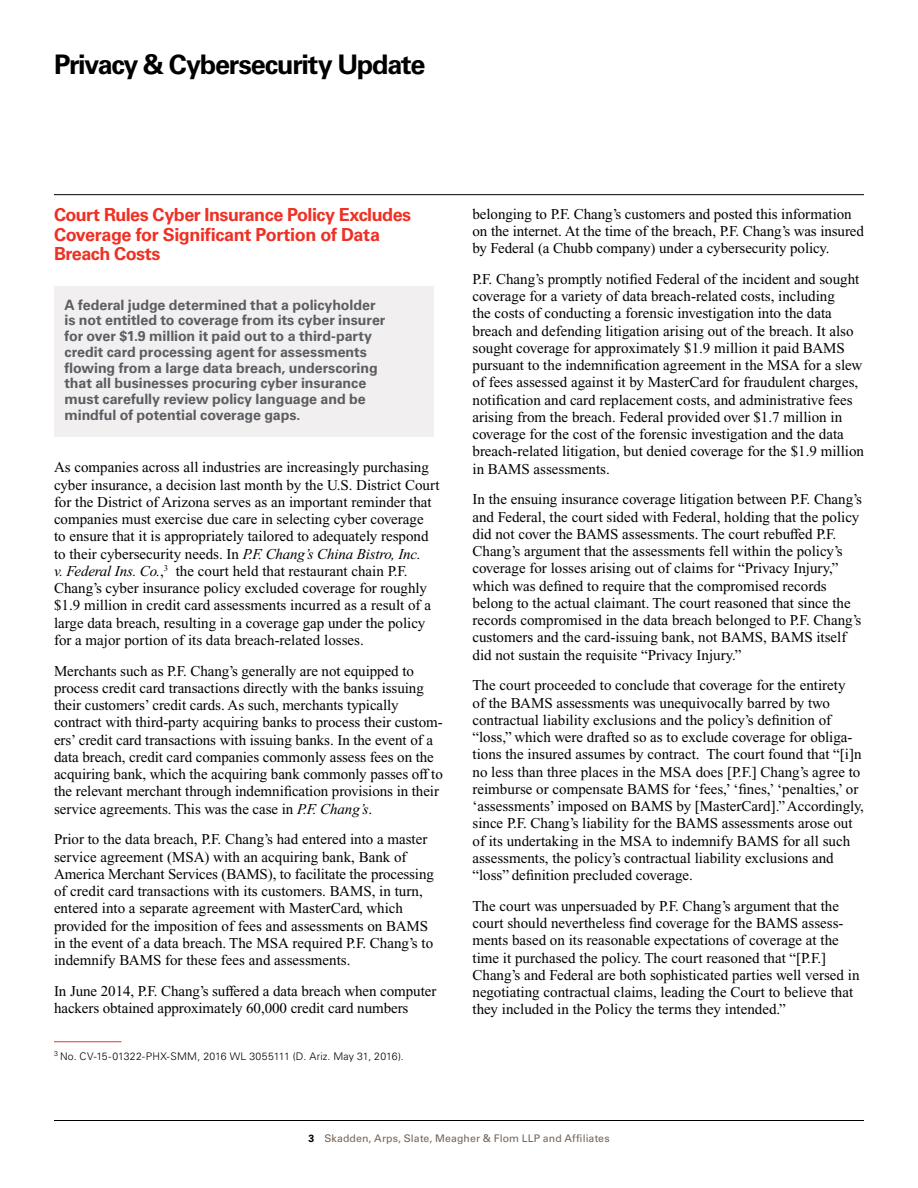
<style>
.page{position:relative;width:918px;height:1188px;background:#fff}
.page>*{position:absolute;margin:0;border:0;box-sizing:border-box;transform-origin:0 0}
.t1{font:700 27px "Univers LT Std";letter-spacing:-.045em;color:#000}
.t2{font:700 18px/19.5px "Univers LT Std";letter-spacing:-.025em;color:#ee3124}
.t3{font:15px/17.2px "Times New Roman PS Std";color:#000}
.t4{font:700 14.25px/15.8px "Univers LT Std";letter-spacing:-.005em;color:#5b5d62}
.t5{font:300 10.5px "Univers LT Std";letter-spacing:.02em;color:#000}
.t6{font:10.5px "Univers LT Std";letter-spacing:.01em;color:#74645a}
.s1{font-style:italic}
.s2{font-weight:700;color:#000}
</style>
<div class="page">
<hr style="left:54px;top:1041px;width:68px;height:1px;background:#ee3124">
<div style="left:54px;top:286px;width:380px;height:151px;background:#f1efef"></div>
<hr style="left:54px;top:1120px;width:810px;height:1px;background:#000">
<hr style="left:54px;top:194px;width:810px;height:1px;background:#000">
<h1 class="t1" style="left:54px;top:48px;width:373px">Privacy &amp; Cybersecurity Update</h1>
<p class="t2" style="left:54px;top:205px;width:359px">Court Rules Cyber Insurance Policy Excludes<br>Coverage for Significant Portion of Data<br>Breach Costs</p>
<p class="t4" style="left:64px;top:297px;width:322px">A federal judge determined that a policyholder is not entitled to coverage from its cyber insurer for over $1.9 million it paid out to a third-party credit card processing agent for assessments flowing from a large data breach, underscoring that all businesses procuring cyber insurance must carefully review policy language and be mindful of potential coverage gaps.</p>
<p class="t3" style="left:54px;top:459px;width:387px">As companies across all industries are increasingly purchasing cyber insurance, a decision last month by the U.S. District Court for the District of Arizona serves as an important reminder that companies must exercise due care in selecting cyber coverage<br>to ensure that it is appropriately tailored to adequately respond to their cybersecurity needs. In <span class="s1">P.F. Chang’s China Bistro, Inc.<br>v. Federal Ins. Co.</span>,<sup>3</sup> the court held that restaurant chain P.F.<br>Chang’s cyber insurance policy excluded coverage for roughly $1.9 million in credit card assessments incurred as a result of a large data breach, resulting in a coverage gap under the policy for a major portion of its data breach-related losses.</p>
<p class="t3" style="left:54px;top:662px;width:390px">Merchants such as P.F. Chang’s generally are not equipped to process credit card transactions directly with the banks issuing their customers’ credit cards. As such, merchants typically contract with third-party acquiring banks to process their custom&shy;ers’ credit card transactions with issuing banks. In the event of a data breach, credit card companies commonly assess fees on the acquiring bank, which the acquiring bank commonly passes off to the relevant merchant through indemnification provisions in their service agreements. This was the case in <span class="s1">P.F. Chang’s</span>.</p>
<p class="t3" style="left:54px;top:831px;width:381px">Prior to the data breach, P.F. Chang’s had entered into a master service agreement (MSA) with an acquiring bank, Bank of America Merchant Services (BAMS), to facilitate the processing of credit card transactions with its customers. BAMS, in turn, entered into a separate agreement with MasterCard, which provided for the imposition of fees and assessments on BAMS in the event of a data breach. The MSA required P.F. Chang’s to indemnify BAMS for these fees and assessments.</p>
<p class="t3" style="left:54px;top:982px;width:384px">In June 2014, P.F. Chang’s suffered a data breach when computer hackers obtained approximately 60,000 credit card numbers</p>
<p class="t5" style="left:54px;top:1050px;width:351px"><sup>3</sup> No. CV-15-01322-PHX-SMM, 2016 WL 3055111 (D. Ariz. May 31, 2016).</p>
<p class="t3" style="left:472px;top:205px;width:393px">belonging to P.F. Chang’s customers and posted this information on the internet. At the time of the breach, P.F. Chang’s was insured by Federal (a Chubb company) under a cybersecurity policy.</p>
<p class="t3" style="left:472px;top:270px;width:393px">P.F. Chang’s promptly notified Federal of the incident and sought coverage for a variety of data breach-related costs, including<br>the costs of conducting a forensic investigation into the data breach and defending litigation arising out of the breach. It also sought coverage for approximately $1.9 million it paid BAMS pursuant to the indemnification agreement in the MSA for a slew of fees assessed against it by MasterCard for fraudulent charges, notification and card replacement costs, and administrative fees arising from the breach. Federal provided over $1.7 million in coverage for the cost of the forensic investigation and the data breach-related litigation, but denied coverage for the $1.9 million in BAMS assessments.</p>
<p class="t3" style="left:472px;top:491px;width:391px">In the ensuing insurance coverage litigation between P.F. Chang’s and Federal, the court sided with Federal, holding that the policy did not cover the BAMS assessments. The court rebuffed P.F.<br>Chang’s argument that the assessments fell within the policy’s coverage for losses arising out of claims for “Privacy Injury,” which was defined to require that the compromised records belong to the actual claimant. The court reasoned that since the records compromised in the data breach belonged to P.F. Chang’s customers and the card-issuing bank, not BAMS, BAMS itself did not sustain the requisite “Privacy Injury.”</p>
<p class="t3" style="left:472px;top:677px;width:393px">The court proceeded to conclude that coverage for the entirety<br>of the BAMS assessments was unequivocally barred by two contractual liability exclusions and the policy’s definition of “loss,” which were drafted so as to exclude coverage for obliga&shy;tions the insured assumes by contract. The court found that “[i]n no less than three places in the MSA does [P.F.] Chang’s agree to reimburse or compensate BAMS for ‘fees,’ ‘fines,’ ‘penalties,’ or ‘assessments’ imposed on BAMS by [MasterCard].” Accordingly, since P.F. Chang’s liability for the BAMS assessments arose out of its undertaking in the MSA to indemnify BAMS for all such assessments, the policy’s contractual liability exclusions and “loss” definition precluded coverage.</p>
<p class="t3" style="left:472px;top:897px;width:389px">The court was unpersuaded by P.F. Chang’s argument that the court should nevertheless find coverage for the BAMS assess&shy;ments based on its reasonable expectations of coverage at the time it purchased the policy. The court reasoned that “[P.F.] Chang’s and Federal are both sophisticated parties well versed in negotiating contractual claims, leading the Court to believe that they included in the Policy the terms they intended.”</p>
<p class="t6" style="left:308px;top:1132px;width:303px"><span class="s2">3</span> Skadden, Arps, Slate, Meagher &amp; Flom LLP and Affiliates</p>
</div>
